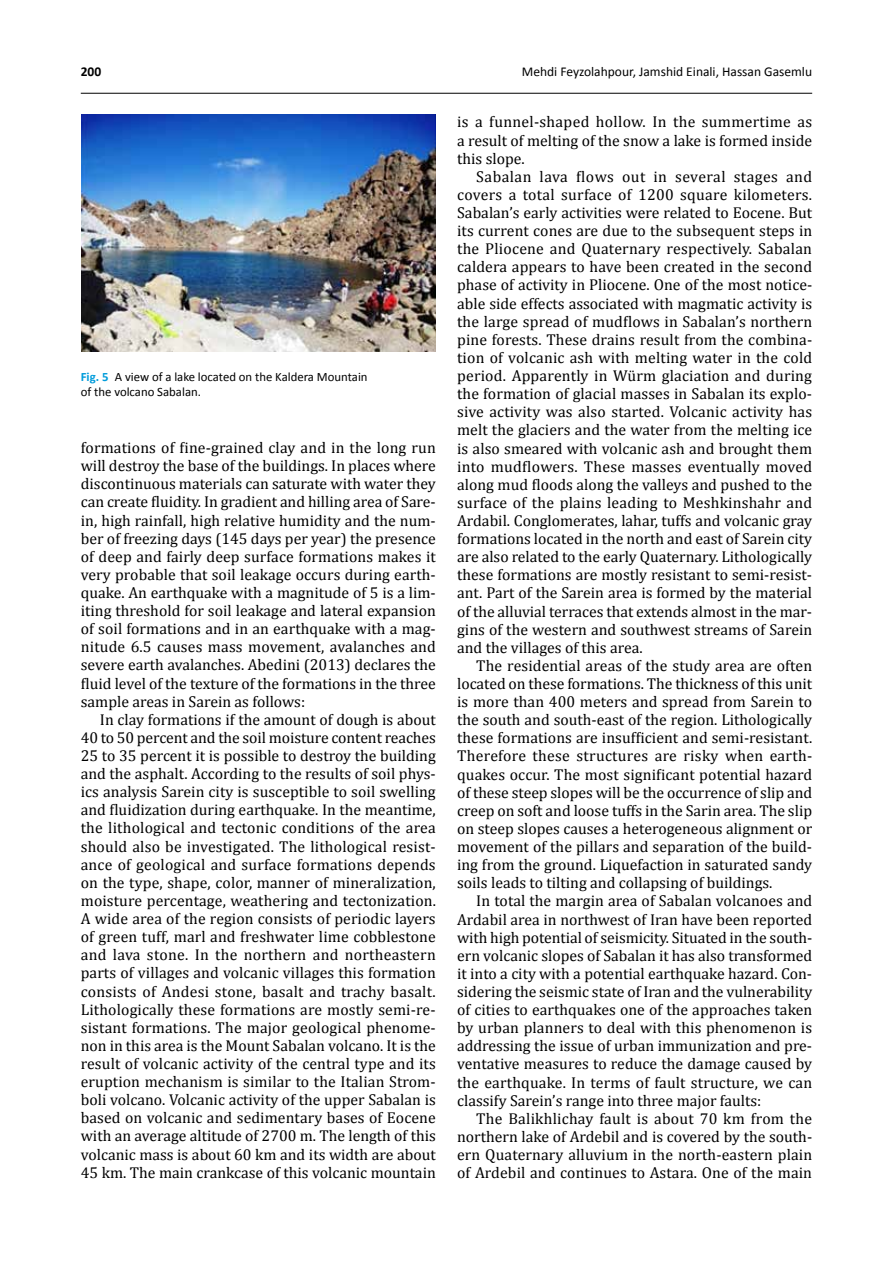
<style>
.page{position:relative;width:893px;height:1263px;background:#fff}
.page>*{position:absolute;margin:0;border:0;box-sizing:border-box;transform-origin:0 0}
.t1{font:15.75px/18.1px "Cambria";color:#000;text-align:justify}
.t2{font:13.5px "Calibri";color:#000}
.t3{font:700 13.5px "Calibri";color:#000}
.t4{font:12.75px/15px "Calibri";color:#000}
.s1{font-weight:700;color:#009cdb}
</style>
<div class="page">
<hr style="left:81px;top:93px;width:731px;height:1px;background:#000">
<img style="left:81px;top:115px;width:354px;height:237px">
<p class="t3" style="left:81px;top:63px;width:22px">200</p>
<p class="t2" style="left:522px;top:63px;width:292px">Mehdi Feyzolahpour, Jamshid Einali, Hassan Gasemlu</p>
<p class="t4" style="left:81px;top:369px;width:288px"><span class="s1">Fig. 5</span> A view of a lake located on the Kaldera Mountain of the volcano Sabalan.</p>
<p class="t1" style="left:81px;top:439px;width:357px">formations of fine-grained clay and in the long run will destroy the base of the buildings. In places where discontinuous materials can saturate with water they can create fluidity. In gradient and hilling area of Sare&shy;in, high rainfall, high relative humidity and the num&shy;ber of freezing days (145 days per year) the presence of deep and fairly deep surface formations makes it very probable that soil leakage occurs during earth&shy;quake. An earthquake with a magnitude of 5 is a lim&shy;iting threshold for soil leakage and lateral expansion of soil formations and in an earthquake with a mag&shy;nitude 6.5 causes mass movement, avalanches and severe earth avalanches. Abedini (2013) declares the fluid level of the texture of the formations in the three sample areas in Sarein as follows:</p>
<p class="t1" style="left:81px;top:710px;width:357px;text-indent:19px">In clay formations if the amount of dough is about 40 to 50 percent and the soil moisture content reaches 25 to 35 percent it is possible to destroy the building and the asphalt. According to the results of soil phys&shy;ics analysis Sarein city is susceptible to soil swelling and fluidization during earthquake. In the meantime, the lithological and tectonic conditions of the area should also be investigated. The lithological resist&shy;ance of geological and surface formations depends on the type, shape, color, manner of mineralization, moisture percentage, weathering and tectonization.<br>A wide area of the region consists of periodic layers of green tuff, marl and freshwater lime cobblestone and lava stone. In the northern and northeastern parts of villages and volcanic villages this formation consists of Andesi stone, basalt and trachy basalt.<br>Lithologically these formations are mostly semi-re&shy;sistant formations. The major geological phenome&shy;non in this area is the Mount Sabalan volcano. It is the result of volcanic activity of the central type and its eruption mechanism is similar to the Italian Strom&shy;boli volcano. Volcanic activity of the upper Sabalan is based on volcanic and sedimentary bases of Eocene with an average altitude of 2700 m. The length of this volcanic mass is about 60 km and its width are about 45 km. The main crankcase of this volcanic mountain</p>
<p class="t1" style="left:457px;top:113px;width:357px">is a funnel-shaped hollow. In the summertime as a result of melting of the snow a lake is formed inside this slope.</p>
<p class="t1" style="left:457px;top:167px;width:357px;text-indent:19px">Sabalan lava flows out in several stages and covers a total surface of 1200 square kilometers.<br>Sabalan’s early activities were related to Eocene. But its current cones are due to the subsequent steps in the Pliocene and Quaternary respectively. Sabalan caldera appears to have been created in the second phase of activity in Pliocene. One of the most notice&shy;able side effects associated with magmatic activity is the large spread of mudflows in Sabalan’s northern pine forests. These drains result from the combina&shy;tion of volcanic ash with melting water in the cold period. Apparently in Würm glaciation and during the formation of glacial masses in Sabalan its explo&shy;sive activity was also started. Volcanic activity has melt the glaciers and the water from the melting ice is also smeared with volcanic ash and brought them into mudflowers. These masses eventually moved along mud floods along the valleys and pushed to the surface of the plains leading to Meshkinshahr and Ardabil. Conglomerates, lahar, tuffs and volcanic gray formations located in the north and east of Sarein city are also related to the early Quaternary. Lithologically these formations are mostly resistant to semi-resist&shy;ant. Part of the Sarein area is formed by the material of the alluvial terraces that extends almost in the mar&shy;gins of the western and southwest streams of Sarein and the villages of this area.</p>
<p class="t1" style="left:457px;top:656px;width:357px;text-indent:19px">The residential areas of the study area are often located on these formations. The thickness of this unit is more than 400 meters and spread from Sarein to the south and south-east of the region. Lithologically these formations are insufficient and semi-resistant.<br>Therefore these structures are risky when earth&shy;quakes occur. The most significant potential hazard of these steep slopes will be the occurrence of slip and creep on soft and loose tuffs in the Sarin area. The slip on steep slopes causes a heterogeneous alignment or movement of the pillars and separation of the build&shy;ing from the ground. Liquefaction in saturated sandy soils leads to tilting and collapsing of buildings.</p>
<p class="t1" style="left:457px;top:892px;width:357px;text-indent:19px">In total the margin area of Sabalan volcanoes and Ardabil area in northwest of Iran have been reported with high potential of seismicity. Situated in the south&shy;ern volcanic slopes of Sabalan it has also transformed it into a city with a potential earthquake hazard. Con&shy;sidering the seismic state of Iran and the vulnerability of cities to earthquakes one of the approaches taken by urban planners to deal with this phenomenon is addressing the issue of urban immunization and pre&shy;ventative measures to reduce the damage caused by the earthquake. In terms of fault structure, we can classify Sarein’s range into three major faults:</p>
<p class="t1" style="left:457px;top:1109px;width:357px;text-indent:19px">The Balikhlichay fault is about 70 km from the northern lake of Ardebil and is covered by the south&shy;ern Quaternary alluvium in the north-eastern plain of Ardebil and continues to Astara. One of the main</p>
</div>
